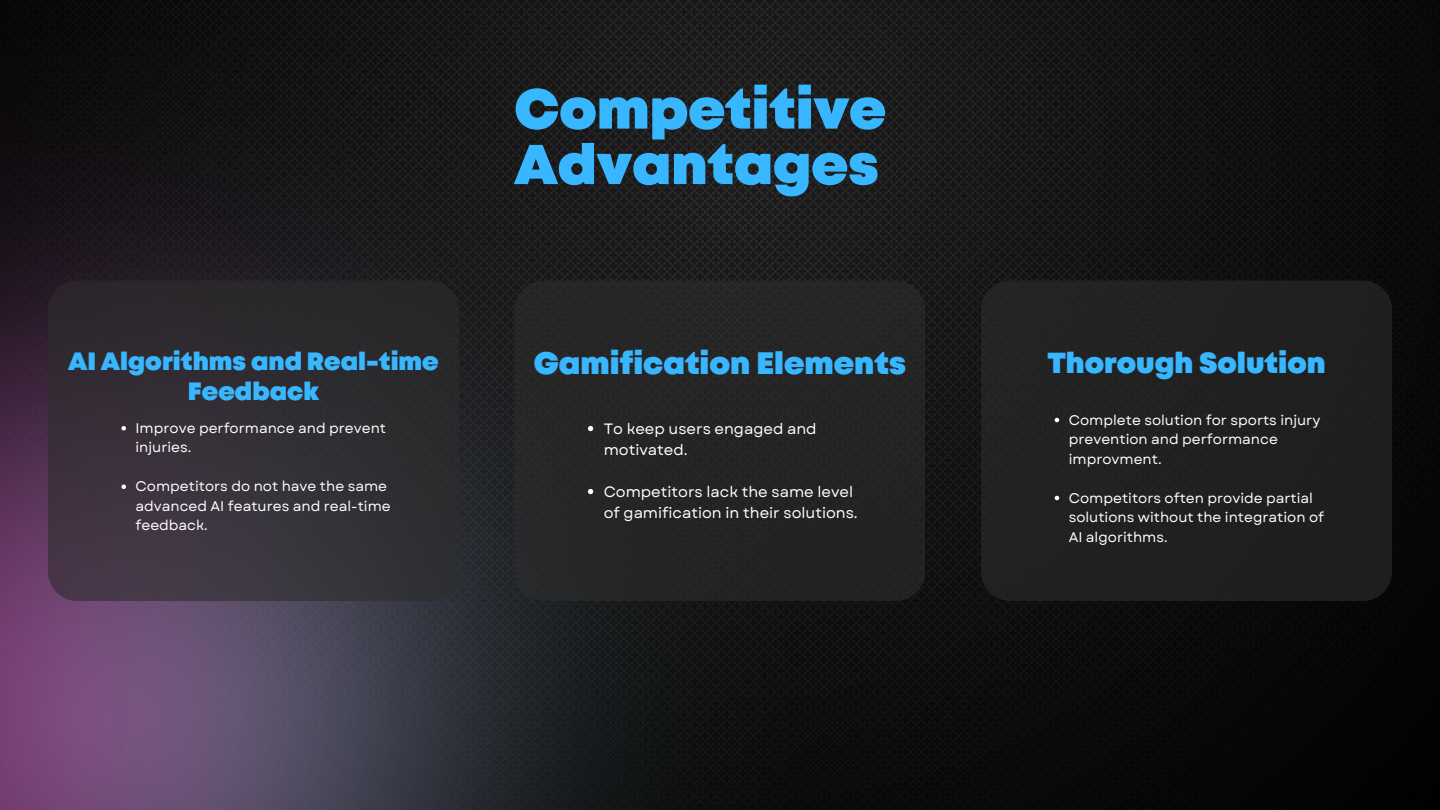
<style>
.page{position:relative;width:1440px;height:810px;background:#fff}
.page>*{position:absolute;margin:0;border:0;box-sizing:border-box;transform-origin:0 0}
.t1{font:900 56px/55.5px "Mont";color:#38b6ff}
.t2{font:900 31px "Mont";color:#38b6ff}
.t3{font:900 29px "Mont";color:#38b6ff}
.t4{font:900 25px/30px "Mont";color:#38b6ff;text-align:center}
.t5{font:15px/21px "Garet";color:#fff}
.t6{font:14px/19.5px "Garet";color:#fff}
</style>
<div class="page">
<img style="left:798px;top:0;width:642px;height:810px">
<img style="left:0;top:0;width:798px;height:810px">
<div style="left:48px;top:281px;width:410px;height:320px;background:linear-gradient(to bottom,#282628,#3e3742);border-radius:29px"></div>
<svg style="left:122px;top:426px;width:4px;height:5px"></svg>
<svg style="left:122px;top:485px;width:4px;height:4px"></svg>
<div style="left:981px;top:281px;width:411px;height:320px;background:#212020;border-radius:29px"></div>
<svg style="left:1055px;top:418px;width:4px;height:4px"></svg>
<svg style="left:1055px;top:496px;width:4px;height:4px"></svg>
<div style="left:514px;top:281px;width:411px;height:320px;background:#252525;border-radius:29px"></div>
<svg style="left:588px;top:426px;width:5px;height:5px"></svg>
<svg style="left:588px;top:489px;width:5px;height:5px"></svg>
<h3 class="t4" style="left:68px;top:348px;width:372px">AI Algorithms and Real-time<br>Feedback</h3>
<p class="t6" style="left:136px;top:418px;width:252px">Improve performance and prevent injuries.</p>
<p class="t6" style="left:136px;top:477px;width:257px">Competitors do not have the same advanced AI features and real-time feedback.</p>
<p class="t1" style="left:514px;top:85px;width:373px">Competitive<br>Advantages</p>
<p class="t2" style="left:534px;top:352px;width:374px">Gamification Elements</p>
<h2 class="t5" style="left:604px;top:418px;width:214px">To keep users engaged and motivated.</h2>
<p class="t5" style="left:604px;top:481px;width:256px">Competitors lack the same level of gamification in their solutions.</p>
<h1 class="t3" style="left:1047px;top:352px;width:280px">Thorough Solution</h1>
<h2 class="t6" style="left:1069px;top:410px;width:253px">Complete solution for sports injury prevention and performance improvment.</h2>
<p class="t6" style="left:1069px;top:488px;width:257px">Competitors often provide partial solutions without the integration of<br>AI algorithms.</p>
</div>
